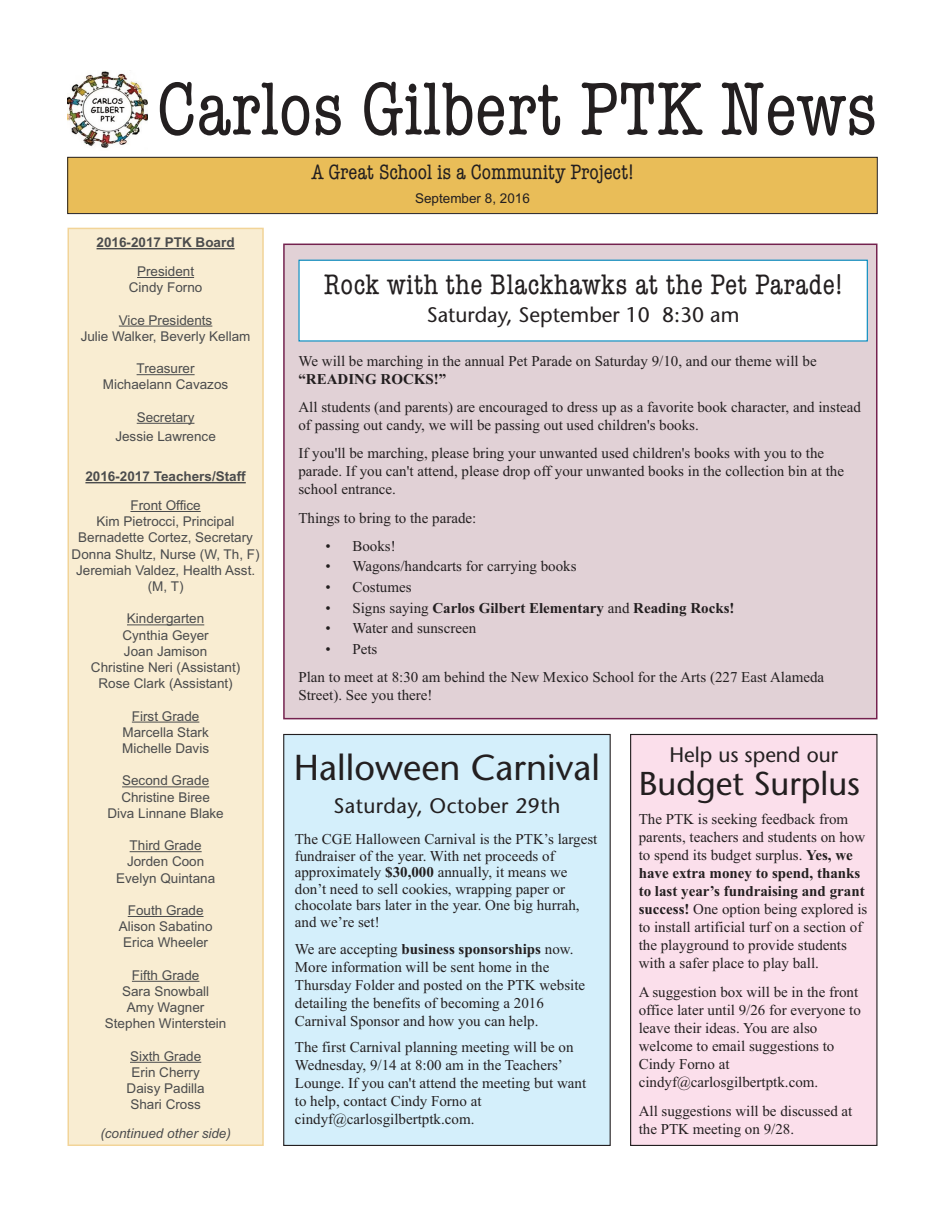
<style>
.page{position:relative;width:945px;height:1215px;background:#fff}
.page>*{position:absolute;margin:0;border:0;box-sizing:border-box;transform-origin:0 0}
.t1{font:condensed 75px "American Typewriter";color:#231f20}
.t2{font:500 36px "Stone Sans Std";color:#231f20}
.t3{font:500 33px "Stone Sans Std";color:#231f20}
.t4{font:condensed 28.5px "American Typewriter";letter-spacing:.02em;color:#231f20}
.t5{font:500 21px "Stone Sans Std";color:#231f20}
.t6{font:condensed 21px "American Typewriter";color:#231f20}
.t7{font:500 21px "Stone Sans Std";letter-spacing:.02em;color:#231f20}
.t8{font:15px/18px "Times New Roman";color:#231f20}
.t9{font:700 15px "Times New Roman";color:#231f20}
.t10{font:13.5px/16.2px "Arial";color:#4b4c4d;text-align:center}
.t11{font:700 13.5px "Arial";color:#4b4c4d}
.t12{font:italic 13.5px "Arial";color:#4b4c4d}
.t13{font:13.5px "Arial";color:#231f20}
.s1{font-weight:400}
.s2{font-weight:700}
</style>
<div class="page">
<div style="left:68px;top:158px;width:809px;height:55px;background:#e9bd58"></div>
<div style="left:68px;top:157px;width:809px;height:57px;border:1px solid #231f20"></div>
<div style="left:285px;top:245px;width:591px;height:473px;background:#e1d1d6"></div>
<div style="left:283px;top:244px;width:595px;height:475px;border:2px solid #74224f"></div>
<div style="left:69px;top:229px;width:193px;height:915px;background:#f9edd2"></div>
<div style="left:68px;top:228px;width:196px;height:918px;border:2px solid #f2d498"></div>
<hr style="left:97px;top:248px;width:138px;height:1px;background:#4b4c4d">
<hr style="left:137px;top:277px;width:57px;height:1px;background:#4b4c4d">
<hr style="left:119px;top:326px;width:93px;height:1px;background:#4b4c4d">
<hr style="left:137px;top:374px;width:58px;height:1px;background:#4b4c4d">
<hr style="left:137px;top:423px;width:57px;height:1px;background:#4b4c4d">
<hr style="left:85px;top:482px;width:161px;height:1px;background:#4b4c4d">
<hr style="left:130px;top:511px;width:71px;height:1px;background:#4b4c4d">
<hr style="left:127px;top:624px;width:77px;height:1px;background:#4b4c4d">
<hr style="left:132px;top:722px;width:67px;height:1px;background:#4b4c4d">
<hr style="left:122px;top:786px;width:87px;height:1px;background:#4b4c4d">
<hr style="left:130px;top:851px;width:72px;height:1px;background:#4b4c4d">
<hr style="left:128px;top:916px;width:76px;height:1px;background:#4b4c4d">
<hr style="left:132px;top:981px;width:67px;height:1px;background:#4b4c4d">
<hr style="left:130px;top:1062px;width:71px;height:1px;background:#4b4c4d">
<img style="left:68px;top:71px;width:79px;height:77px">
<div style="left:300px;top:261px;width:567px;height:79px;background:#fff"></div>
<div style="left:298px;top:260px;width:570px;height:82px;border:1px solid #008bc0"></div>
<div style="left:284px;top:735px;width:326px;height:410px;background:#d4effb"></div>
<div style="left:283px;top:734px;width:328px;height:412px;border:1px solid #231f20"></div>
<div style="left:631px;top:735px;width:245px;height:410px;background:#fbdfeb"></div>
<div style="left:630px;top:734px;width:248px;height:412px;border:1px solid #231f20"></div>
<h1 class="t1" style="left:157px;top:81px;width:722px">Carlos Gilbert PTK News</h1>
<p class="t11" style="left:97px;top:235px;width:140px">2016-2017 PTK Board</p>
<p class="t10" style="left:129px;top:263px;width:75px">President<br>Cindy Forno</p>
<p class="t10" style="left:81px;top:312px;width:171px">Vice Presidents<br>Julie Walker, Beverly Kellam</p>
<p class="t10" style="left:103px;top:360px;width:127px">Treasurer<br>Michaelann Cavazos</p>
<p class="t10" style="left:115px;top:407px;width:102px;line-height:19.5px">Secretary<br>Jessie Lawrence</p>
<p class="t11" style="left:85px;top:469px;width:162px">2016-2017 Teachers/Staff</p>
<p class="t10" style="left:72px;top:497px;width:190px">Front Office<br>Kim Pietrocci, Principal<br>Bernadette Cortez, Secretary<br>Donna Shultz, Nurse (W, Th, F)<br>Jeremiah Valdez, Health Asst. (M, T)</p>
<p class="t10" style="left:91px;top:611px;width:151px">Kindergarten<br>Cynthia Geyer<br>Joan Jamison<br>Christine Neri (Assistant)<br>Rose Clark (Assistant)</p>
<p class="t10" style="left:122px;top:708px;width:89px">First Grade<br>Marcella Stark<br>Michelle Davis</p>
<p class="t10" style="left:107px;top:773px;width:118px">Second Grade<br>Christine Biree<br>Diva Linnane Blake</p>
<p class="t10" style="left:116px;top:837px;width:101px">Third Grade<br>Jorden Coon<br>Evelyn Quintana</p>
<p class="t10" style="left:119px;top:902px;width:95px">Fouth Grade<br>Alison Sabatino<br>Erica Wheeler</p>
<p class="t10" style="left:105px;top:967px;width:123px">Fifth Grade<br>Sara Snowball<br>Amy Wagner<br>Stephen Winterstein</p>
<p class="t10" style="left:127px;top:1048px;width:80px">Sixth Grade<br>Erin Cherry<br>Daisy Padilla<br>Shari Cross</p>
<p class="t12" style="left:100px;top:1126px;width:132px">(continued other side)</p>
<h3 class="t6" style="left:311px;top:165px;width:324px">A Great School is a Community Project!</h3>
<p class="t13" style="left:415px;top:191px;width:116px">September 8, 2016</p>
<h3 class="t4" style="left:324px;top:274px;width:520px">Rock with the Blackhawks at the Pet Parade!</h3>
<h3 class="t5" style="left:427px;top:306px;width:314px">Saturday, September 10 8:30 am</h3>
<p class="t8" style="left:298px;top:352px;width:520px">We will be marching in the annual Pet Parade on Saturday 9/10, and our theme will be</p>
<p class="t9" style="left:298px;top:370px;width:149px">“READING ROCKS!”</p>
<p class="t8" style="left:298px;top:398px;width:564px">All students (and parents) are encouraged to dress up as a favorite book character, and instead of passing out candy, we will be passing out used children's books.</p>
<p class="t8" style="left:298px;top:444px;width:547px">If you'll be marching, please bring your unwanted used children's books with you to the parade. If you can't attend, please drop off your unwanted books in the collection bin at the school entrance.</p>
<p class="t8" style="left:298px;top:508px;width:179px">Things to bring to the parade:</p>
<p class="t8" style="left:325px;top:537px;width:72px">• Books!</p>
<p class="t8" style="left:325px;top:557px;width:253px">• Wagons/handcarts for carrying books</p>
<p class="t8" style="left:325px;top:578px;width:88px">• Costumes</p>
<p class="t9" style="left:325px;top:599px;width:411px"><span class="s1">• Signs saying</span> Carlos Gilbert Elementary <span class="s1">and</span> Reading Rocks!</p>
<p class="t8" style="left:325px;top:619px;width:152px">• Water and sunscreen</p>
<p class="t8" style="left:298px;top:635px;width:527px;line-height:28.2px;text-indent:27px">• Pets<br>Plan to meet at 8:30 am behind the New Mexico School for the Arts (227 East Alameda</p>
<p class="t8" style="left:298px;top:686px;width:136px">Street). See you there!</p>
<h2 class="t2" style="left:294px;top:754px;width:308px">Halloween Carnival</h2>
<h3 class="t7" style="left:334px;top:797px;width:228px">Saturday, October 29th</h3>
<p class="t8" style="left:295px;top:831px;width:304px;line-height:16.5px">The CGE Halloween Carnival is the PTK’s largest fundraiser of the year. With net proceeds of approximately <span class="s2">$30,000</span> annually, it means we don’t need to sell cookies, wrapping paper or chocolate bars later in the year. One big hurrah, and we’re set!</p>
<p class="t8" style="left:295px;top:939px;width:292px">We are accepting <span class="s2">business sponsorships</span> now.<br>More information will be sent home in the Thursday Folder and posted on the PTK website detailing the benefits of becoming a 2016<br>Carnival Sponsor and how you can help.</p>
<p class="t8" style="left:295px;top:1038px;width:293px">The first Carnival planning meeting will be on Wednesday, 9/14 at 8:00 am in the Teachers’ Lounge. If you can't attend the meeting but want to help, contact Cindy Forno at cindyf@carlosgilbertptk.com.</p>
<h3 class="t5" style="left:669px;top:747px;width:170px">Help us spend our</h3>
<h3 class="t3" style="left:639px;top:771px;width:223px">Budget Surplus</h3>
<p class="t8" style="left:639px;top:810px;width:230px">The PTK is seeking feedback from parents, teachers and students on how to spend its budget surplus. <span class="s2">Yes, we have extra money to spend, thanks to last year’s fundraising and grant success!</span> One option being explored is to install artificial turf on a section of the playground to provide students with a safer place to play ball.</p>
<p class="t8" style="left:639px;top:983px;width:224px">A suggestion box will be in the front office later until 9/26 for everyone to leave their ideas. You are also welcome to email suggestions to<br>Cindy Forno at cindyf@carlosgilbertptk.com.</p>
<p class="t8" style="left:639px;top:1102px;width:215px">All suggestions will be discussed at the PTK meeting on 9/28.</p>
</div>
